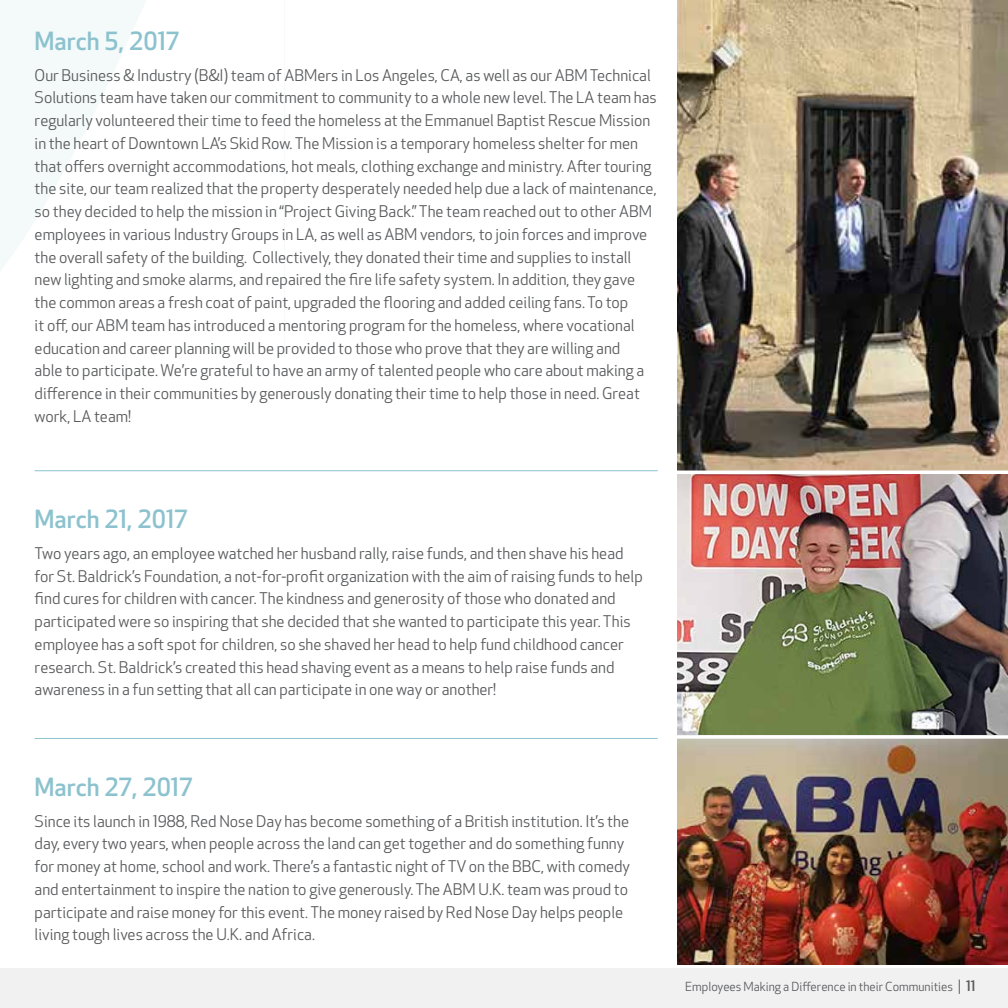
<style>
.page{position:relative;width:1008px;height:1008px;background:#fff}
.page>*{position:absolute;margin:0;border:0;box-sizing:border-box;transform-origin:0 0}
.t1{font:500 24.5px "Apex New";color:#8cc2ce}
.t2{font:15.75px/22.8px "Apex New";color:#58595b}
.t3{font:12.25px "Apex New";color:#58595b}
.s1{font-size:14px}
.s2{font-weight:500;font-size:14px}
</style>
<div class="page">
<img style="left:678px;top:0;width:330px;height:471px">
<img style="left:678px;top:474px;width:330px;height:490px">
<svg style="left:0;top:0;width:146px;height:271px;fill:#f4f9fa"></svg>
<svg style="left:677px;top:735px;width:331px;height:4px"></svg>
<hr style="left:35px;top:470px;width:623px;height:1px;background:#8cc2ce">
<hr style="left:35px;top:738px;width:623px;height:1px;background:#8cc2ce">
<div style="left:0;top:969px;width:1008px;height:39px;background:#f1f1f2"></div>
<h1 class="t1" style="left:35px;top:25px;width:146px">March 5, 2017</h1>
<p class="t2" style="left:35px;top:64px;width:624px">Our Business &amp; Industry (B&amp;I) team of ABMers in Los Angeles, CA, as well as our ABM Technical Solutions team have taken our commitment to community to a whole new level. The LA team has regularly volunteered their time to feed the homeless at the Emmanuel Baptist Rescue Mission in the heart of Downtown LA’s Skid Row. The Mission is a temporary homeless shelter for men that offers overnight accommodations, hot meals, clothing exchange and ministry. After touring the site, our team realized that the property desperately needed help due a lack of maintenance, so they decided to help the mission in “Project Giving Back.” The team reached out to other ABM employees in various Industry Groups in LA, as well as ABM vendors, to join forces and improve the overall safety of the building. Collectively, they donated their time and supplies to install new lighting and smoke alarms, and repaired the fire life safety system. In addition, they gave the common areas a fresh coat of paint, upgraded the flooring and added ceiling fans. To top<br>it off, our ABM team has introduced a mentoring program for the homeless, where vocational education and career planning will be provided to those who prove that they are willing and<br>able to participate. We’re grateful to have an army of talented people who care about making a difference in their communities by generously donating their time to help those in need. Great work, LA team!</p>
<h1 class="t1" style="left:35px;top:503px;width:155px">March 21, 2017</h1>
<p class="t2" style="left:35px;top:542px;width:610px">Two years ago, an employee watched her husband rally, raise funds, and then shave his head for St. Baldrick’s Foundation, a not-for-profit organization with the aim of raising funds to help find cures for children with cancer. The kindness and generosity of those who donated and participated were so inspiring that she decided that she wanted to participate this year. This employee has a soft spot for children, so she shaved her head to help fund childhood cancer research. St. Baldrick’s created this head shaving event as a means to help raise funds and awareness in a fun setting that all can participate in one way or another!</p>
<h1 class="t1" style="left:35px;top:771px;width:160px">March 27, 2017</h1>
<p class="t2" style="left:35px;top:810px;width:597px">Since its launch in 1988, Red Nose Day has become something of a British institution. It’s the day, every two years, when people across the land can get together and do something funny for money at home, school and work. There’s a fantastic night of TV on the BBC, with comedy and entertainment to inspire the nation to give generously. The ABM U.K. team was proud to participate and raise money for this event. The money raised by Red Nose Day helps people living tough lives across the U.K. and Africa.</p>
<p class="t3" style="left:685px;top:978px;width:292px">Employees Making a Difference in their Communities <span class="s1">|</span> <span class="s2">11</span></p>
</div>
